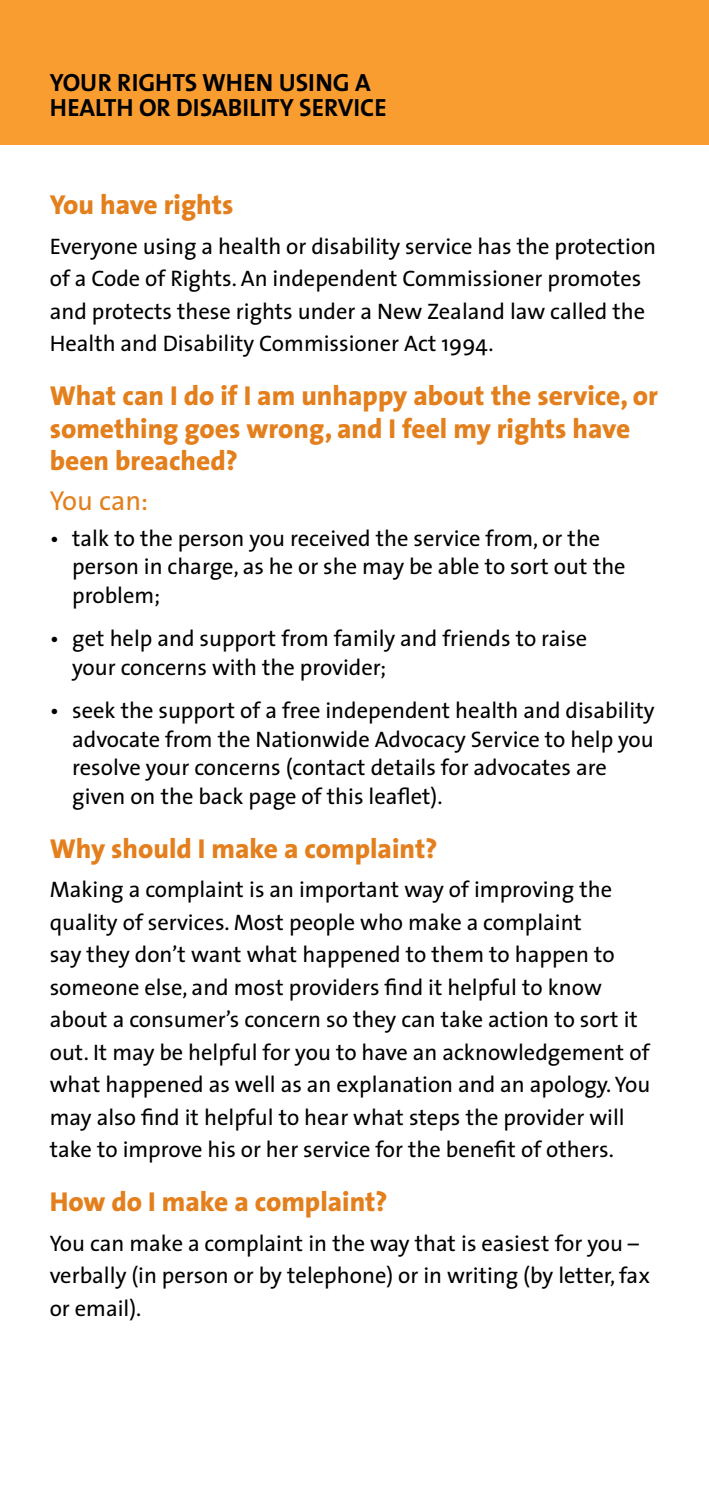
<style>
.page{position:relative;width:709px;height:1489px;background:#fff}
.page>*{position:absolute;margin:0;border:0;box-sizing:border-box;transform-origin:0 0}
.t1{font:800 27.5px/32.5px "The Sans";color:#e37f1c}
.t2{font:27.5px "The Sans";color:#e37f1c}
.t3{font:700 25px/25px "The Sans";color:#000}
.t4{font:22.5px/32.5px "The Sans";color:#000}
</style>
<div class="page">
<div style="left:0;top:0;width:709px;height:145px;background:#f99d31"></div>
<p class="t3" style="left:50px;top:69px;width:339px">YOUR RIGHTS WHEN USING A<br>HEALTH OR DISABILITY SERVICE</p>
<p class="t1" style="left:50px;top:188px;width:185px">You have rights</p>
<p class="t4" style="left:50px;top:229px;width:608px">Everyone using a health or disability service has the protection of a Code of Rights. An independent Commissioner promotes and protects these rights under a New Zealand law called the Health and Disability Commissioner Act 1994.</p>
<p class="t1" style="left:50px;top:379px;width:609px">What can I do if I am unhappy about the service, or something goes wrong, and I feel my rights have been breached?</p>
<p class="t2" style="left:50px;top:477px;width:100px">You can:</p>
<p class="t4" style="left:72px;top:523px;width:555px;line-height:28.8px;text-indent:-22px">• talk to the person you received the service from, or the person in charge, as he or she may be able to sort out the problem;</p>
<p class="t4" style="left:72px;top:623px;width:516px;line-height:28.8px;text-indent:-22px">• get help and support from family and friends to raise your concerns with the provider;</p>
<p class="t4" style="left:72px;top:695px;width:584px;line-height:28.8px;text-indent:-22px">• seek the support of a free independent health and disability advocate from the Nationwide Advocacy Service to help you resolve your concerns (contact details for advocates are given on the back page of this leaflet).</p>
<p class="t1" style="left:50px;top:831px;width:389px">Why should I make a complaint?</p>
<p class="t4" style="left:50px;top:872px;width:602px">Making a complaint is an important way of improving the quality of services. Most people who make a complaint<br>say they don’t want what happened to them to happen to someone else, and most providers find it helpful to know about a consumer’s concern so they can take action to sort it out. It may be helpful for you to have an acknowledgement of what happened as well as an explanation and an apology. You may also find it helpful to hear what steps the provider will take to improve his or her service for the benefit of others.</p>
<p class="t1" style="left:50px;top:1184px;width:339px">How do I make a complaint?</p>
<p class="t4" style="left:50px;top:1226px;width:602px">You can make a complaint in the way that is easiest for you – verbally (in person or by telephone) or in writing (by letter, fax or email).</p>
</div>
